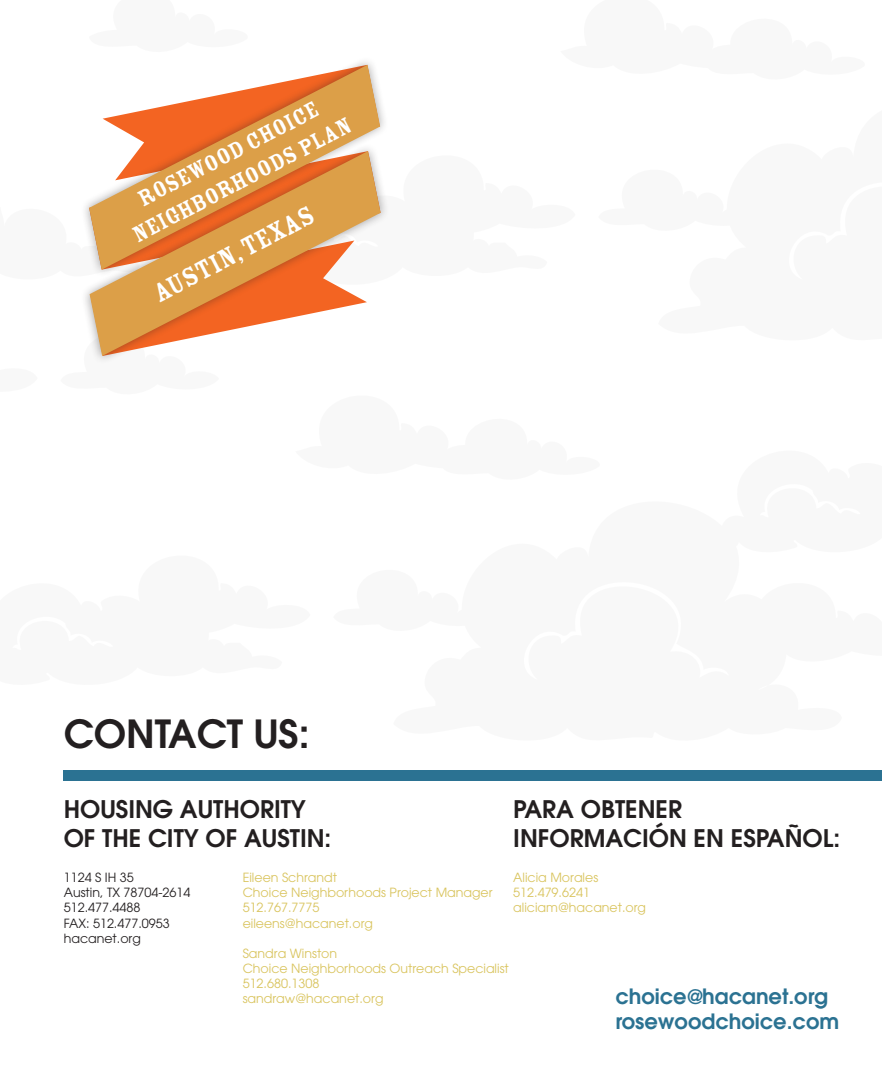
<style>
.page{position:relative;width:882px;height:1071px;background:#fff}
.page>*{position:absolute;margin:0;border:0;box-sizing:border-box;transform-origin:0 0}
.Heading_Style{font:600 38.5px "Avant Garde";color:#231f20}
.t1{font:28.7px "Rosewood Std Fill";color:#fff}
.t2{font:24.85px "Rosewood Std Fill";color:#fff}
.Medium_Heading{font:600 24.15px/28.9px "Avant Garde";color:#231f20}
.Heading_Style-2{font:600 21px "Avant Garde";color:#2b7292}
.Mini_Heading{font:12.6px "Avant Garde";color:#d9c45e}
.Mini_Heading-2{font:12.6px "Avant Garde";color:#231f20}
</style>
<div class="page">
<div style="left:63px;top:770px;width:819px;height:10px;background:#2b7292"></div>
<svg style="left:102px;top:65px;width:278px;height:78px"></svg>
<div style="left:81px;top:143px;width:308px;height:221px;background:#231f20;opacity:.4"></div>
<svg style="left:90px;top:151px;width:291px;height:205px;fill:#dc9f48"></svg>
<p class="t2" style="left:134px;top:189px;width:202px;rotate:-28deg">ROSEWOOD CHOICE</p>
<p class="t2" style="left:128px;top:225px;width:245px;rotate:-28deg">NEIGHBORHOODS PLAN</p>
<p class="t1" style="left:148px;top:282px;width:179px;rotate:-28deg">AUSTIN, TEXAS</p>
<p class="Heading_Style" style="left:64px;top:709px;width:247px">CONTACT US:</p>
<p class="Medium_Heading" style="left:64px;top:795px;width:269px">HOUSING AUTHORITY<br>OF THE CITY OF AUSTIN:</p>
<p class="Mini_Heading-2" style="left:64px;top:870px;width:72px">1124 S IH 35</p>
<p class="Mini_Heading-2" style="left:64px;top:885px;width:128px">Austin, TX 78704-2614</p>
<p class="Mini_Heading-2" style="left:64px;top:900px;width:78px">512.477.4488</p>
<p class="Mini_Heading-2" style="left:64px;top:916px;width:108px">FAX: 512.477.0953</p>
<p class="Mini_Heading-2" style="left:64px;top:931px;width:79px">hacanet.org</p>
<p class="Medium_Heading" style="left:513px;top:795px;width:328px">PARA OBTENER<br>INFORMACIÓN EN ESPAÑOL:</p>
<p class="Mini_Heading" style="left:243px;top:870px;width:96px">Eileen Schrandt</p>
<p class="Mini_Heading" style="left:243px;top:885px;width:251px">Choice Neighborhoods Project Manager</p>
<p class="Mini_Heading" style="left:243px;top:900px;width:78px">512.767.7775</p>
<p class="Mini_Heading" style="left:243px;top:916px;width:132px">eileens@hacanet.org</p>
<p class="Mini_Heading" style="left:243px;top:946px;width:96px">Sandra Winston</p>
<p class="Mini_Heading" style="left:243px;top:961px;width:268px">Choice Neighborhoods Outreach Specialist</p>
<p class="Mini_Heading" style="left:243px;top:976px;width:78px">512.680.1308</p>
<p class="Mini_Heading" style="left:243px;top:991px;width:142px">sandraw@hacanet.org</p>
<p class="Mini_Heading" style="left:513px;top:870px;width:86px">Alicia Morales</p>
<p class="Mini_Heading" style="left:513px;top:885px;width:78px">512.479.6241</p>
<p class="Mini_Heading" style="left:513px;top:900px;width:134px">aliciam@hacanet.org</p>
<p class="Heading_Style-2" style="left:615px;top:983px;width:214px">choice@hacanet.org</p>
<p class="Heading_Style-2" style="left:615px;top:1008px;width:225px">rosewoodchoice.com</p>
</div>
